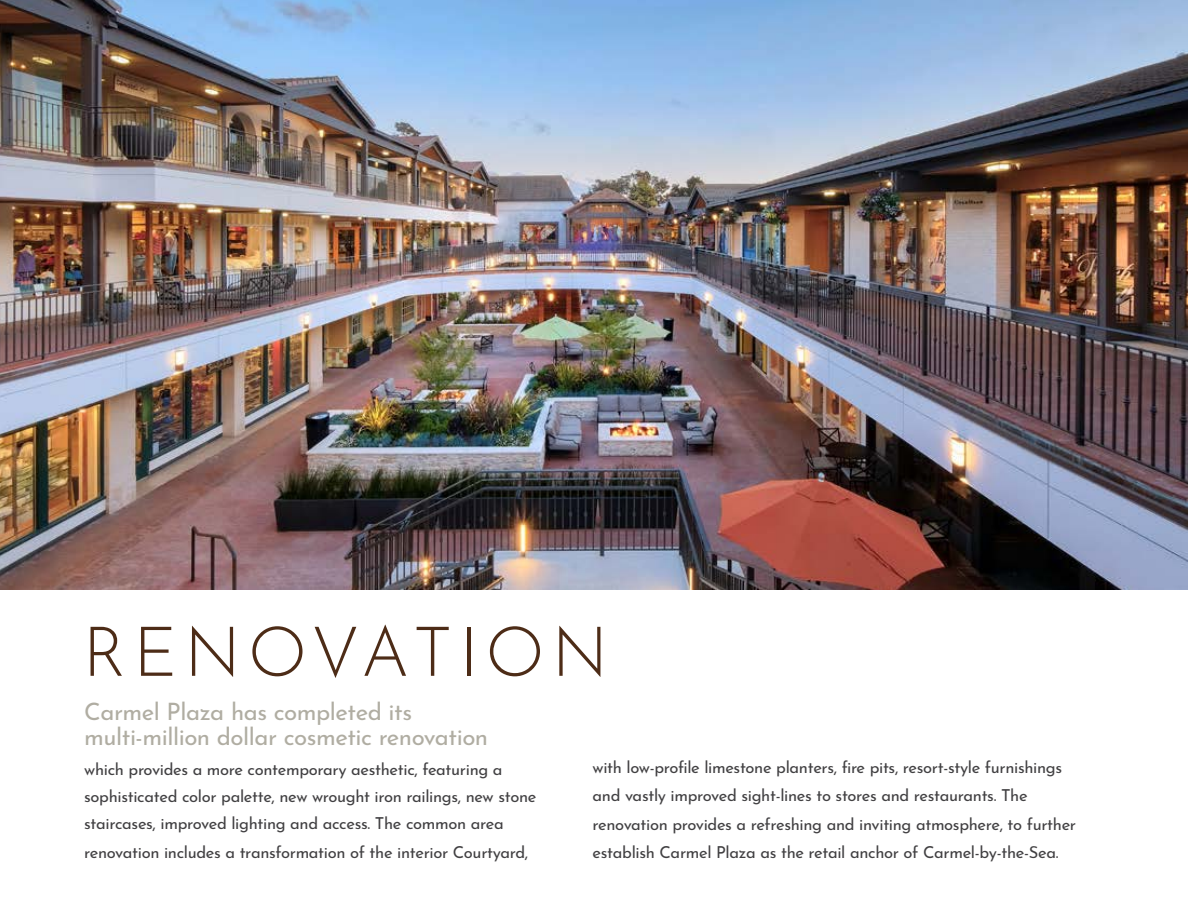
<style>
.page{position:relative;width:1188px;height:918px;background:#fff}
.page>*{position:absolute;margin:0;border:0;box-sizing:border-box;transform-origin:0 0}
.t1{font:300 69px "Josefin Sans";letter-spacing:.1em;color:#4d2c17}
.t2{font:24px/25.5px "Josefin Sans";letter-spacing:-.02em;color:#b0ada2}
.t3{font:16.5px/28.5px "Josefin Sans";letter-spacing:-.02em;color:#414042}
</style>
<div class="page">
<img style="left:0;top:0;width:1188px;height:590px">
<h1 class="t1" style="left:83px;top:598px;width:527px">RENOVATION</h1>
<h2 class="t2" style="left:84px;top:696px;width:405px">Carmel Plaza has completed its multi-million dollar cosmetic renovation</h2>
<p class="t3" style="left:84px;top:754px;width:454px;line-height:27px">which provides a more contemporary aesthetic, featuring a sophisticated color palette, new wrought iron railings, new stone staircases, improved lighting and access. The common area</p>
<p class="t3" style="left:84px;top:835px;width:445px">renovation includes a transformation of the interior Courtyard,</p>
<p class="t3" style="left:593px;top:751px;width:485px">with low-profile limestone planters, fire pits, resort-style furnishings and vastly improved sight-lines to stores and restaurants. The renovation provides a refreshing and inviting atmosphere, to further establish Carmel Plaza as the retail anchor of Carmel-by-the-Sea.</p>
</div>
